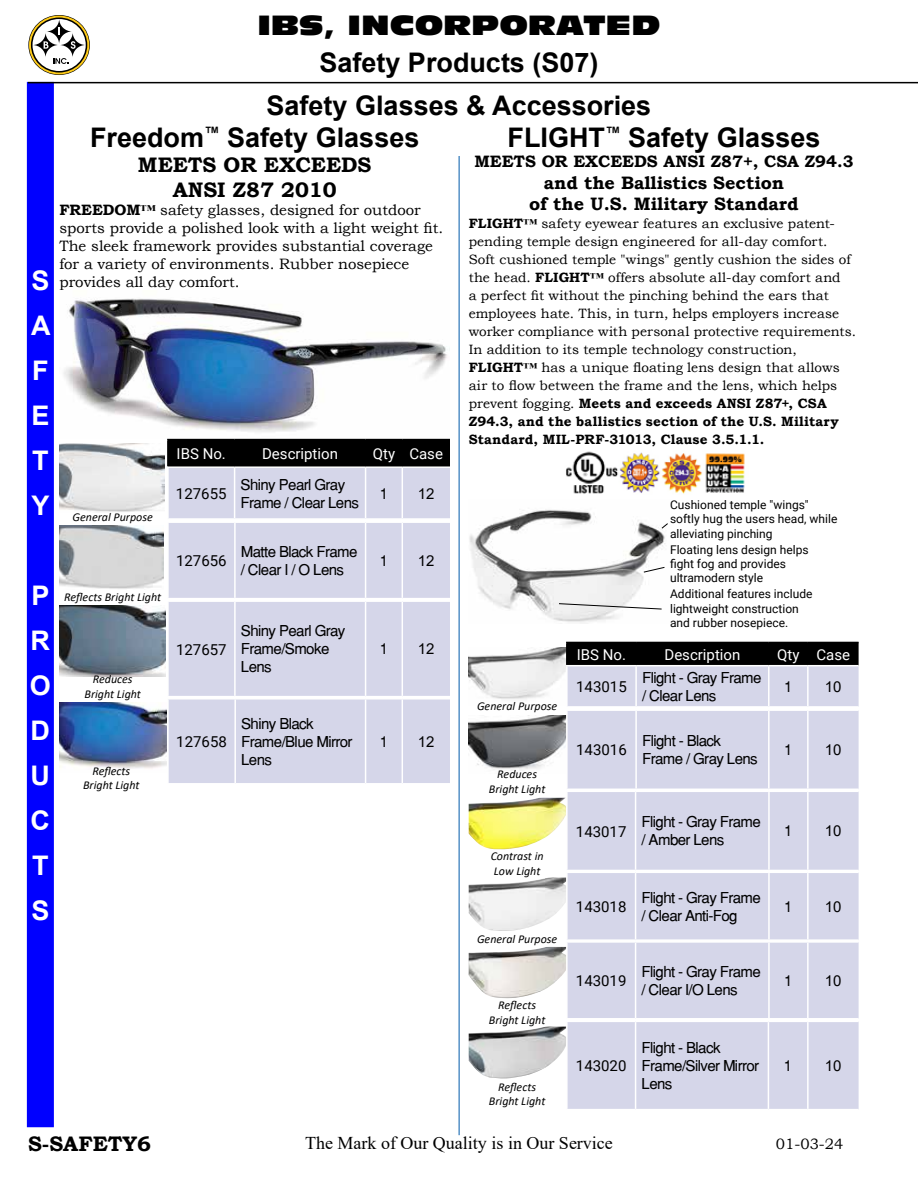
<style>
.page{position:relative;width:918px;height:1188px;background:#fff}
.page>*{position:absolute;margin:0;border:0;box-sizing:border-box;transform-origin:0 0}
.t1{font:700 27px/42.9px "Arial";color:#000;text-align:center}
.t2{font:27px "Antique Olive LT Nord";color:#000}
.t3{font:700 27px/45px "Arial";color:#fff;text-align:justify}
.t4{font:700 21px/25.2px "Bookman Old Style";color:#000;text-align:center}
.t5{font:700 18px/21.6px "Bookman Old Style";color:#000;text-align:center}
.t6{font:18px "Times New Roman";color:#000}
.t7{font:700 16.5px "Bookman Old Style";color:#000}
.t8{font:15px/18px "Helvetica";letter-spacing:-.04em;color:#000}
.t9{font:15px/18px "Bookman Old Style";color:#000}
.t10{font:15px "Roboto";color:#000}
.t11{font:15px "Roboto";color:#fff}
.t12{font:15px "Arial";color:#000}
.t13{font:13.5px/18px "Bookman Old Style";letter-spacing:.005em;color:#000}
.t14{font:12px/14.4px "Roboto";color:#000}
.t15{font:italic 12px/14.4px "Calibri";color:#000;text-align:center}
.s1{font-weight:700}
</style>
<div class="page">
<div style="left:27px;top:82px;width:27px;height:1045px;background:#00f;border:2px solid #00f"></div>
<hr style="left:28px;top:82px;width:890px;height:1px;background:#000">
<svg style="left:28px;top:15px;width:62px;height:60px"></svg>
<svg style="left:29px;top:16px;width:60px;height:58px"></svg>
<svg style="left:31px;top:18px;width:56px;height:55px"></svg>
<div style="left:33px;top:19px;width:53px;height:52px;background:#fff;border-radius:50%"></div>
<svg style="left:53px;top:58px;width:15px;height:6px"></svg>
<svg style="left:46px;top:19px;width:26px;height:25px"></svg>
<svg style="left:58px;top:28px;width:2px;height:7px"></svg>
<svg style="left:60px;top:32px;width:26px;height:26px"></svg>
<svg style="left:32px;top:32px;width:27px;height:26px"></svg>
<svg style="left:44px;top:41px;width:5px;height:8px"></svg>
<svg style="left:71px;top:41px;width:5px;height:8px"></svg>
<img style="left:566px;top:451px;width:179px;height:43px">
<hr style="left:459px;top:156px;width:1px;height:979px;background:#005baa">
<img style="left:469px;top:510px;width:196px;height:113px">
<svg style="left:558px;top:603px;width:104px;height:7px"></svg>
<svg style="left:661px;top:523px;width:7px;height:6px"></svg>
<svg style="left:643px;top:566px;width:22px;height:7px"></svg>
<img style="left:469px;top:648px;width:97px;height:51px">
<img style="left:469px;top:716px;width:97px;height:54px">
<img style="left:469px;top:798px;width:97px;height:51px">
<img style="left:469px;top:947px;width:97px;height:51px">
<img style="left:469px;top:1027px;width:97px;height:52px">
<img style="left:469px;top:878px;width:97px;height:53px">
<hr style="left:566px;top:642px;width:70px;height:1px;background:#000">
<hr style="left:566px;top:643px;width:2px;height:22px;background:#000">
<svg style="left:567px;top:642px;width:292px;height:467px;background:#cccdde"></svg>
<hr style="left:566px;top:943px;width:2px;height:75px;background:#fff">
<hr style="left:566px;top:941px;width:70px;height:2px;background:#fff">
<hr style="left:566px;top:1018px;width:70px;height:2px;background:#fff">
<hr style="left:635px;top:943px;width:1px;height:75px;background:#fff">
<hr style="left:636px;top:941px;width:133px;height:2px;background:#fff">
<hr style="left:636px;top:1018px;width:133px;height:2px;background:#fff">
<hr style="left:808px;top:941px;width:51px;height:2px;background:#fff">
<hr style="left:808px;top:1018px;width:51px;height:2px;background:#fff">
<hr style="left:769px;top:941px;width:39px;height:2px;background:#fff">
<hr style="left:768px;top:943px;width:2px;height:75px;background:#fff">
<hr style="left:807px;top:943px;width:2px;height:75px;background:#fff">
<hr style="left:769px;top:1018px;width:39px;height:2px;background:#fff">
<img style="left:63px;top:298px;width:386px;height:141px">
<img style="left:59px;top:443px;width:105px;height:69px">
<img style="left:59px;top:526px;width:105px;height:63px">
<img style="left:59px;top:606px;width:107px;height:70px">
<img style="left:59px;top:703px;width:107px;height:66px">
<hr style="left:167px;top:439px;width:68px;height:1px;background:#000">
<hr style="left:167px;top:440px;width:2px;height:26px;background:#000">
<hr style="left:235px;top:439px;width:131px;height:1px;background:#000">
<hr style="left:366px;top:439px;width:36px;height:1px;background:#000">
<hr style="left:402px;top:439px;width:48px;height:1px;background:#000">
<svg style="left:168px;top:440px;width:282px;height:343px;background:#c6c7d7"></svg>
<hr style="left:167px;top:700px;width:2px;height:83px;background:#fff">
<hr style="left:167px;top:698px;width:68px;height:2px;background:#fff">
<hr style="left:234px;top:700px;width:2px;height:83px;background:#fff">
<hr style="left:235px;top:698px;width:131px;height:2px;background:#fff">
<hr style="left:402px;top:698px;width:48px;height:2px;background:#fff">
<hr style="left:366px;top:698px;width:36px;height:2px;background:#fff">
<hr style="left:365px;top:700px;width:1px;height:83px;background:#fff">
<hr style="left:402px;top:700px;width:1px;height:83px;background:#fff">
<h1 class="t2" style="left:258px;top:9px;width:404px">IBS, INCORPORATED</h1>
<h1 class="t3" style="left:31px;top:258px;width:21px">S A F E T Y</h1>
<h1 class="t3" style="left:30px;top:573px;width:23px">P R O D U C T S</h1>
<h1 class="t1" style="left:267px;top:42px;width:386px">Safety Products (S07)<br>Safety Glasses &amp; Accessories</h1>
<h1 class="t1" style="left:90px;top:116px;width:331px">Freedom<sup>™</sup> Safety Glasses</h1>
<h2 class="t4" style="left:138px;top:152px;width:235px">MEETS OR EXCEEDS<br>ANSI Z87 2010</h2>
<p class="t9" style="left:59px;top:201px;width:385px"><span class="s1">FREEDOM™</span> safety glasses, designed for outdoor sports provide a polished look with a light weight fit.<br>The sleek framework provides substantial coverage for a variety of environments. Rubber nosepiece provides all day comfort.</p>
<p class="t15" style="left:73px;top:510px;width:82px">General Purpose</p>
<p class="t15" style="left:64px;top:589px;width:98px">Reflects Bright Light</p>
<p class="t15" style="left:85px;top:672px;width:58px">Reduces<br>Bright Light</p>
<p class="t15" style="left:83px;top:763px;width:58px">Reflects<br>Bright Light</p>
<p class="t11" style="left:177px;top:443px;width:51px">IBS No.</p>
<p class="t11" style="left:262px;top:443px;width:77px">Description</p>
<p class="t11" style="left:373px;top:443px;width:72px">Qty Case</p>
<p class="t10" style="left:176px;top:483px;width:52px">127655</p>
<p class="t8" style="left:241px;top:475px;width:120px">Shiny Pearl Gray<br>Frame / Clear Lens</p>
<p class="t8" style="left:380px;top:484px;width:10px">1</p>
<p class="t12" style="left:418px;top:483px;width:18px">12</p>
<p class="t10" style="left:176px;top:550px;width:52px">127656</p>
<p class="t8" style="left:241px;top:543px;width:118px">Matte Black Frame / Clear I / O Lens</p>
<p class="t8" style="left:380px;top:552px;width:10px">1</p>
<p class="t12" style="left:418px;top:550px;width:18px">12</p>
<p class="t10" style="left:176px;top:639px;width:52px">127657</p>
<p class="t8" style="left:241px;top:622px;width:106px">Shiny Pearl Gray<br>Frame/Smoke<br>Lens</p>
<p class="t10" style="left:176px;top:731px;width:52px">127658</p>
<p class="t8" style="left:241px;top:714px;width:113px">Shiny Black<br>Frame/Blue Mirror<br>Lens</p>
<p class="t8" style="left:380px;top:640px;width:10px">1</p>
<p class="t12" style="left:418px;top:639px;width:18px">12</p>
<p class="t8" style="left:380px;top:732px;width:10px">1</p>
<p class="t12" style="left:418px;top:731px;width:18px">12</p>
<h1 class="t1" style="left:508px;top:117px;width:314px">FLIGHT<sup>™</sup> Safety Glasses</h1>
<p class="t7" style="left:474px;top:150px;width:381px">MEETS OR EXCEEDS ANSI Z87+, CSA Z94.3</p>
<h3 class="t5" style="left:529px;top:172px;width:271px">and the Ballistics Section<br>of the U.S. Military Standard</h3>
<p class="t13" style="left:469px;top:215px;width:389px"><span class="s1">FLIGHT™</span> safety eyewear features an exclusive patent&shy;pending temple design engineered for all-day comfort.<br>Soft cushioned temple "wings" gently cushion the sides of the head. <span class="s1">FLIGHT™</span> offers absolute all-day comfort and<br>a perfect fit without the pinching behind the ears that employees hate. This, in turn, helps employers increase worker compliance with personal protective requirements.<br>In addition to its temple technology construction, <span class="s1">FLIGHT™</span> has a unique floating lens design that allows air to flow between the frame and the lens, which helps prevent fogging. <span class="s1">Meets and exceeds ANSI Z87+, CSA Z94.3, and the ballistics section of the U.S. Military Standard, MIL-PRF-31013, Clause 3.5.1.1.</span></p>
<p class="t14" style="left:670px;top:497px;width:169px">Cushioned temple "wings" softly hug the users head, while alleviating pinching</p>
<p class="t14" style="left:670px;top:542px;width:140px">Floating lens design helps fight fog and provides ultramodern style</p>
<p class="t15" style="left:477px;top:698px;width:82px">General Purpose</p>
<p class="t15" style="left:489px;top:766px;width:58px">Reduces<br>Bright Light</p>
<p class="t15" style="left:491px;top:849px;width:54px;text-align:left">Contrast in<br>Low Light</p>
<p class="t15" style="left:477px;top:931px;width:82px">General Purpose</p>
<p class="t15" style="left:489px;top:998px;width:58px">Reflects<br>Bright Light</p>
<p class="t15" style="left:489px;top:1079px;width:58px">Reflects<br>Bright Light</p>
<p class="t14" style="left:670px;top:586px;width:144px">Additional features include lightweight construction and rubber nosepiece.</p>
<p class="t11" style="left:577px;top:644px;width:51px">IBS No.</p>
<p class="t11" style="left:665px;top:644px;width:77px">Description</p>
<p class="t11" style="left:777px;top:644px;width:74px">Qty Case</p>
<p class="t10" style="left:576px;top:676px;width:52px">143015</p>
<p class="t8" style="left:642px;top:668px;width:121px">Flight - Gray Frame / Clear Lens</p>
<p class="t8" style="left:784px;top:677px;width:10px">1</p>
<p class="t12" style="left:825px;top:676px;width:18px">10</p>
<p class="t10" style="left:576px;top:740px;width:52px">143016</p>
<p class="t8" style="left:642px;top:732px;width:117px">Flight - Black<br>Frame / Gray Lens</p>
<p class="t8" style="left:784px;top:741px;width:10px">1</p>
<p class="t12" style="left:825px;top:740px;width:18px">10</p>
<p class="t10" style="left:576px;top:821px;width:52px">143017</p>
<p class="t8" style="left:642px;top:813px;width:121px">Flight - Gray Frame / Amber Lens</p>
<p class="t8" style="left:784px;top:822px;width:10px">1</p>
<p class="t12" style="left:825px;top:821px;width:18px">10</p>
<p class="t10" style="left:576px;top:896px;width:52px">143018</p>
<p class="t8" style="left:642px;top:888px;width:121px">Flight - Gray Frame / Clear Anti-Fog</p>
<p class="t8" style="left:784px;top:897px;width:10px">1</p>
<p class="t12" style="left:825px;top:896px;width:18px">10</p>
<p class="t10" style="left:576px;top:970px;width:52px">143019</p>
<p class="t8" style="left:642px;top:962px;width:121px">Flight - Gray Frame / Clear I/O Lens</p>
<p class="t8" style="left:784px;top:971px;width:10px">1</p>
<p class="t12" style="left:825px;top:970px;width:18px">10</p>
<p class="t10" style="left:576px;top:1055px;width:52px">143020</p>
<p class="t8" style="left:642px;top:1039px;width:119px">Flight - Black<br>Frame/Silver Mirror<br>Lens</p>
<p class="t8" style="left:784px;top:1057px;width:10px">1</p>
<p class="t12" style="left:825px;top:1055px;width:18px">10</p>
<h2 class="t4" style="left:28px;top:1131px;width:125px">S-SAFETY6</h2>
<h3 class="t6" style="left:305px;top:1130px;width:309px">The Mark of Our Quality is in Our Service</h3>
<p class="t9" style="left:776px;top:1135px;width:69px">01-03-24</p>
</div>
